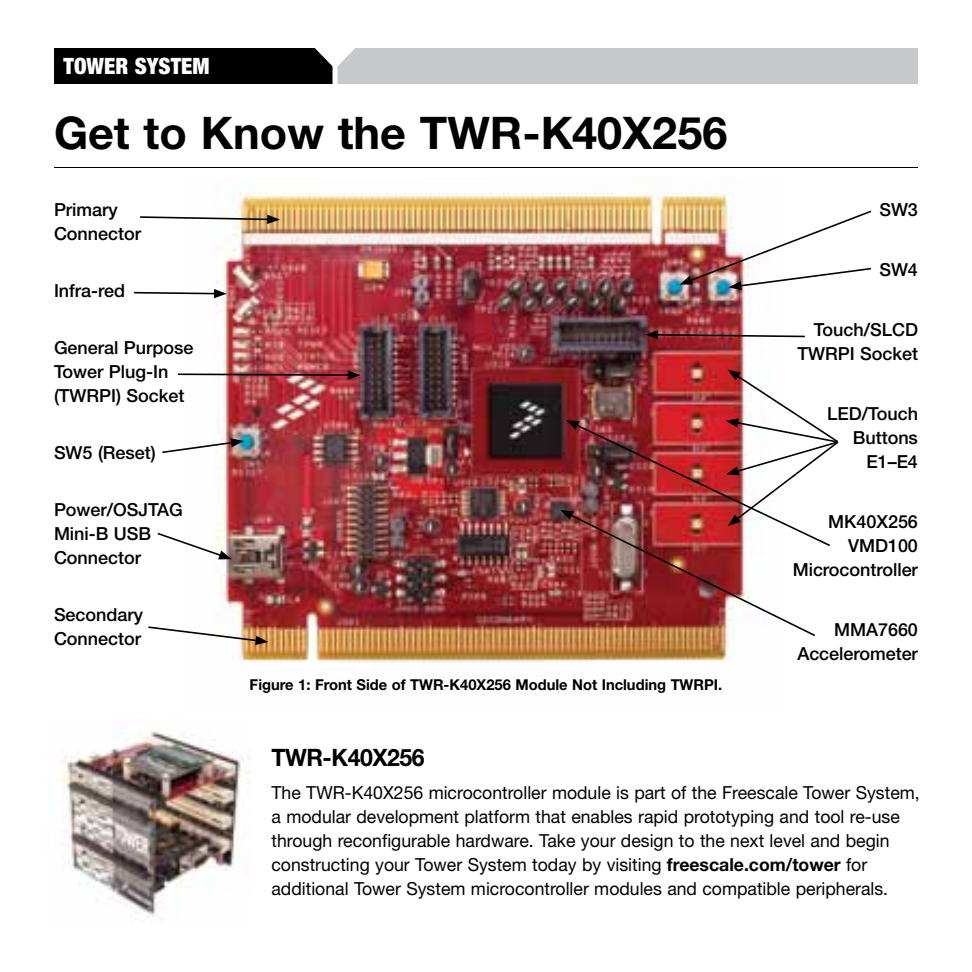
<style>
.page{position:relative;width:972px;height:972px;background:#fff}
.page>*{position:absolute;margin:0;border:0;box-sizing:border-box;transform-origin:0 0}
.t1{font:700 45px "Helvetica Neue LT Pro";color:#000}
.t2{font:700 24px "Helvetica Neue LT Pro";letter-spacing:-.02em;color:#000;scale:.96 1}
.t3{font:900 condensed 22.5px "Helvetica Neue LT Pro";color:#fff}
.t4{font:18px/24px "Helvetica Neue LT Pro";color:#000}
.t5{font:500 18px/24px "Helvetica Neue LT Pro";color:#000}
.t6{font:700 15px "Helvetica Neue LT Pro";color:#000}
.s1{font-weight:700}
</style>
<div class="page">
<svg style="left:54px;top:48px;width:864px;height:36px;background:#88898a"></svg>
<img style="left:60px;top:731px;width:191px;height:187px">
<hr style="left:54px;top:167px;width:864px;height:1px;background:#000">
<img style="left:214px;top:182px;width:532px;height:481px">
<svg style="left:645px;top:330px;width:160px;height:10px"></svg>
<img style="left:560px;top:370px;width:279px;height:268px">
<svg style="left:140px;top:215px;width:140px;height:9px"></svg>
<svg style="left:134px;top:289px;width:93px;height:9px"></svg>
<hr style="left:178px;top:373px;width:173px;height:3px;background:#000">
<svg style="left:348px;top:370px;width:13px;height:10px"></svg>
<svg style="left:162px;top:438px;width:82px;height:16px"></svg>
<svg style="left:157px;top:531px;width:75px;height:28px"></svg>
<svg style="left:148px;top:625px;width:120px;height:20px"></svg>
<img style="left:680px;top:209px;width:192px;height:81px">
<p class="t3" style="left:64px;top:52px;width:147px">TOWER SYSTEM</p>
<h1 class="t1" style="left:54px;top:105px;width:675px">Get to Know the TWR-K40X256</h1>
<p class="t5" style="left:54px;top:197px;width:89px">Primary<br>Connector</p>
<p class="t5" style="left:54px;top:278px;width:73px">Infra-red</p>
<p class="t5" style="left:54px;top:335px;width:141px">General Purpose<br>Tower Plug-In (TWRPI) Socket</p>
<p class="t5" style="left:54px;top:440px;width:103px">SW5 (Reset)</p>
<p class="t5" style="left:54px;top:497px;width:130px">Power/OSJTAG<br>Mini-B USB<br>Connector</p>
<p class="t5" style="left:54px;top:602px;width:91px">Secondary<br>Connector</p>
<p class="t6" style="left:250px;top:675px;width:474px">Figure 1: Front Side of TWR-K40X256 Module Not Including TWRPI.</p>
<p class="t5" style="left:879px;top:197px;width:40px">SW3</p>
<p class="t5" style="left:879px;top:257px;width:40px">SW4</p>
<p class="t5" style="left:798px;top:317px;width:122px;text-align:right">Touch/SLCD<br>TWRPI Socket</p>
<p class="t5" style="left:827px;top:401px;width:92px;text-align:right">LED/Touch<br>Buttons<br>E1–E4</p>
<p class="t5" style="left:793px;top:509px;width:127px;text-align:right">MK40X256<br>VMD100<br>Microcontroller</p>
<p class="t5" style="left:797px;top:617px;width:122px;text-align:right">MMA7660<br>Accelerometer</p>
<h2 class="t2" style="left:272px;top:742px;width:161px">TWR-K40X256</h2>
<p class="t4" style="left:272px;top:780px;width:650px">The TWR-K40X256 microcontroller module is part of the Freescale Tower System, a modular development platform that enables rapid prototyping and tool re-use through reconfigurable hardware. Take your design to the next level and begin constructing your Tower System today by visiting <span class="s1">freescale.com/tower</span> for additional Tower System microcontroller modules and compatible peripherals.</p>
</div>
